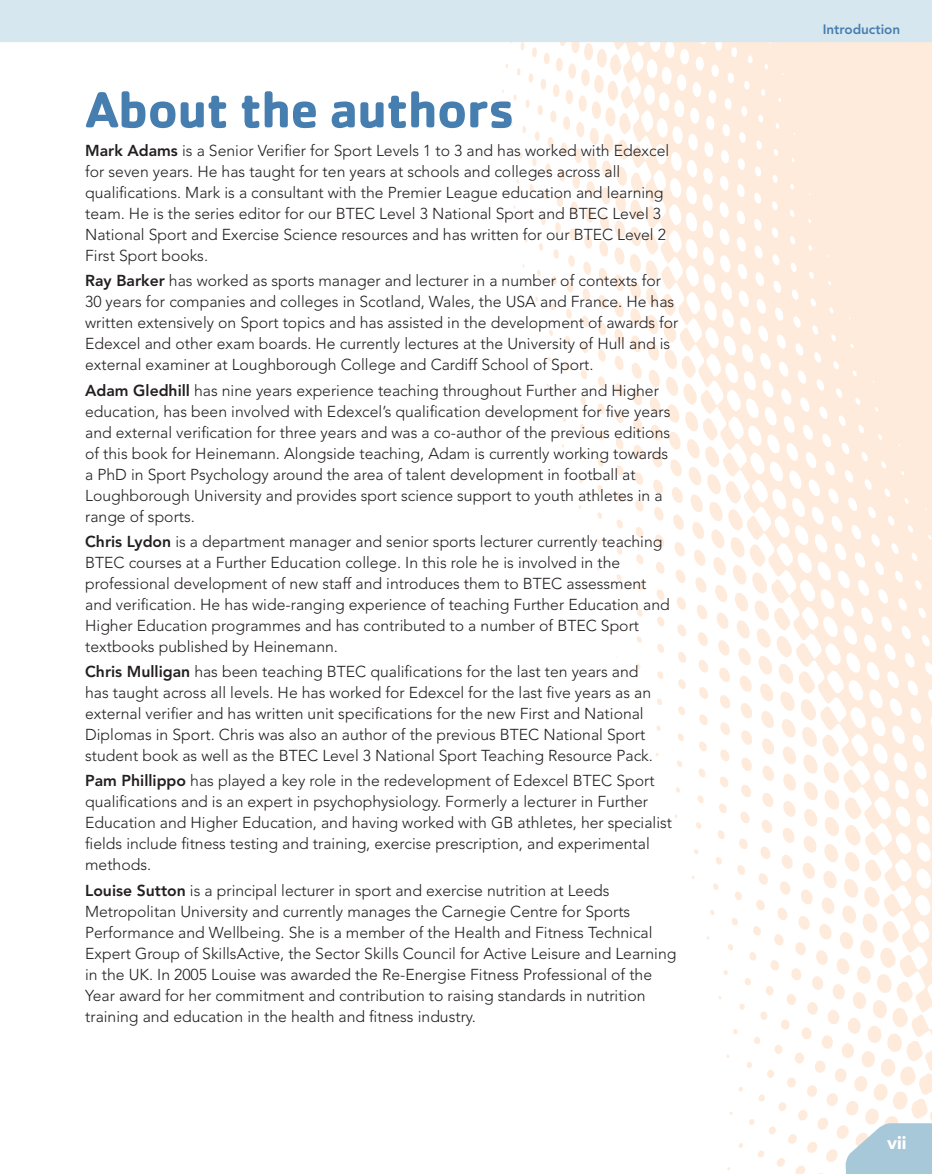
<style>
.page{position:relative;width:932px;height:1174px;background:#fff}
.page>*{position:absolute;margin:0;border:0;box-sizing:border-box;transform-origin:0 0}
.t1{font:700 52.5px "Cachet";letter-spacing:-.02em;color:#477eb0}
.t2{font:900 18px "Avenir LT Std";color:#fff}
.t3{font:300 15.75px/21px "Avenir LT Std";color:#231f20}
.t4{font:800 13.5px "Avenir LT Std";color:#477eb0}
.s1{font-weight:800}
</style>
<div class="page">
<svg style="left:502px;top:64px;width:429px;height:1109px"></svg>
<svg style="left:0;top:0;width:931px;height:64px;fill:#d7e7ef"></svg>
<svg style="left:845px;top:1123px;width:87px;height:51px;background:#b4d0dd"></svg>
<h1 class="t1" style="left:85px;top:76px;width:431px">About the authors</h1>
<p class="t3" style="left:85px;top:140px;width:585px"><span class="s1">Mark Adams</span> is a Senior Verifier for Sport Levels 1 to 3 and has worked with Edexcel for seven years. He has taught for ten years at schools and colleges across all qualifications. Mark is a consultant with the Premier League education and learning team. He is the series editor for our BTEC Level 3 National Sport and BTEC Level 3<br>National Sport and Exercise Science resources and has written for our BTEC Level 2<br>First Sport books.</p>
<p class="t3" style="left:85px;top:270px;width:594px"><span class="s1">Ray Barker</span> has worked as sports manager and lecturer in a number of contexts for 30 years for companies and colleges in Scotland, Wales, the USA and France. He has written extensively on Sport topics and has assisted in the development of awards for Edexcel and other exam boards. He currently lectures at the University of Hull and is external examiner at Loughborough College and Cardiff School of Sport.</p>
<p class="t3" style="left:85px;top:379px;width:586px"><span class="s1">Adam Gledhill</span> has nine years experience teaching throughout Further and Higher education, has been involved with Edexcel’s qualification development for five years and external verification for three years and was a co-author of the previous editions of this book for Heinemann. Alongside teaching, Adam is currently working towards a PhD in Sport Psychology around the area of talent development in football at Loughborough University and provides sport science support to youth athletes in a range of sports.</p>
<p class="t3" style="left:85px;top:531px;width:586px"><span class="s1">Chris Lydon</span> is a department manager and senior sports lecturer currently teaching BTEC courses at a Further Education college. In this role he is involved in the professional development of new staff and introduces them to BTEC assessment and verification. He has wide-ranging experience of teaching Further Education and Higher Education programmes and has contributed to a number of BTEC Sport textbooks published by Heinemann.</p>
<p class="t3" style="left:85px;top:661px;width:569px"><span class="s1">Chris Mulligan</span> has been teaching BTEC qualifications for the last ten years and has taught across all levels. He has worked for Edexcel for the last five years as an external verifier and has written unit specifications for the new First and National Diplomas in Sport. Chris was also an author of the previous BTEC National Sport student book as well as the BTEC Level 3 National Sport Teaching Resource Pack.</p>
<p class="t3" style="left:85px;top:770px;width:588px"><span class="s1">Pam Phillippo</span> has played a key role in the redevelopment of Edexcel BTEC Sport qualifications and is an expert in psychophysiology. Formerly a lecturer in Further Education and Higher Education, and having worked with GB athletes, her specialist fields include fitness testing and training, exercise prescription, and experimental methods.</p>
<p class="t3" style="left:85px;top:879px;width:592px"><span class="s1">Louise Sutton</span> is a principal lecturer in sport and exercise nutrition at Leeds Metropolitan University and currently manages the Carnegie Centre for Sports Performance and Wellbeing. She is a member of the Health and Fitness Technical Expert Group of SkillsActive, the Sector Skills Council for Active Leisure and Learning in the UK. In 2005 Louise was awarded the Re-Energise Fitness Professional of the Year award for her commitment and contribution to raising standards in nutrition training and education in the health and fitness industry.</p>
<p class="t4" style="left:822px;top:21px;width:79px">Introduction</p>
<p class="t2" style="left:886px;top:1131px;width:21px">vii</p>
</div>
